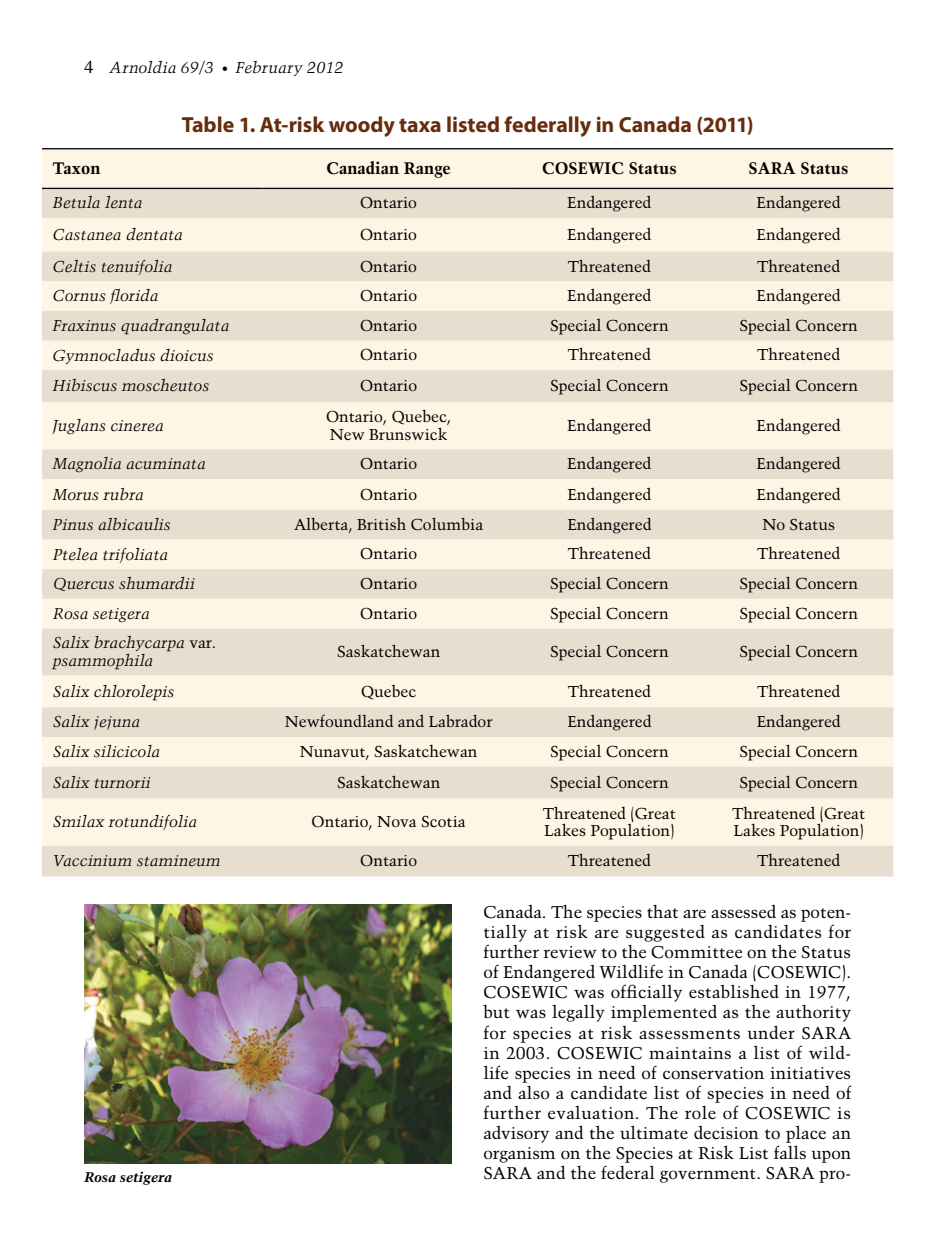
<style>
.page{position:relative;width:930px;height:1260px;background:#fff}
.page>*{position:absolute;margin:0;border:0;box-sizing:border-box;transform-origin:0 0}
.t1{font:700 21.88px "Myriad Pro";letter-spacing:-.005em;color:#672c0d}
.t2{font:16.97px/20.1px "Trump Mediaeval";letter-spacing:.01em;color:#000;text-align:justify}
.t3{font:700 16.62px "Trump Mediaeval";color:#000}
.t4{font:15.75px/17.5px "Trump Mediaeval";color:#000}
.t5{font:italic 15.75px/17.5px "Trump Mediaeval";color:#000}
.t6{font:italic 700 14px "Trump Mediaeval";color:#000}
.s1{font-style:normal;font-size:17.5px}
.s2{font-size:12.25px}
.s3{font-style:normal}
</style>
<div class="page">
<div style="left:42px;top:149px;width:851px;height:103px;background:#fff5e4"></div>
<div style="left:42px;top:189px;width:851px;height:29px;background:#e7ded0"></div>
<svg style="left:42px;top:252px;width:851px;height:625px;background:#f2e9d9"></svg>
<hr style="left:42px;top:188px;width:220px;height:1px;background:#000">
<hr style="left:262px;top:188px;width:252px;height:1px;background:#000">
<hr style="left:514px;top:188px;width:189px;height:1px;background:#000">
<hr style="left:703px;top:188px;width:190px;height:1px;background:#000">
<hr style="left:42px;top:148px;width:850px;height:1px;background:#000">
<img style="left:84px;top:905px;width:368px;height:259px">
<p class="t5" style="left:84px;top:58px;width:260px"><span class="s1">4</span> Arnoldia 69/3 <span class="s2">•</span> February 2012</p>
<h1 class="t1" style="left:182px;top:110px;width:573px">Table 1. At-risk woody taxa listed federally in Canada (2011)</h1>
<p class="t3" style="left:52px;top:158px;width:49px">Taxon</p>
<p class="t3" style="left:326px;top:158px;width:126px">Canadian Range</p>
<p class="t3" style="left:541px;top:158px;width:136px">COSEWIC Status</p>
<p class="t3" style="left:748px;top:158px;width:101px">SARA Status</p>
<p class="t5" style="left:52px;top:194px;width:92px">Betula lenta</p>
<p class="t4" style="left:360px;top:194px;width:58px">Ontario</p>
<p class="t4" style="left:567px;top:194px;width:86px">Endangered</p>
<p class="t4" style="left:756px;top:194px;width:86px">Endangered</p>
<p class="t5" style="left:53px;top:226px;width:132px">Castanea dentata</p>
<p class="t4" style="left:360px;top:226px;width:58px">Ontario</p>
<p class="t4" style="left:567px;top:226px;width:86px">Endangered</p>
<p class="t4" style="left:756px;top:226px;width:86px">Endangered</p>
<p class="t5" style="left:53px;top:257px;width:121px">Celtis tenuifolia</p>
<p class="t4" style="left:360px;top:257px;width:58px">Ontario</p>
<p class="t4" style="left:567px;top:257px;width:85px">Threatened</p>
<p class="t4" style="left:756px;top:257px;width:85px">Threatened</p>
<p class="t5" style="left:53px;top:287px;width:108px">Cornus florida</p>
<p class="t4" style="left:360px;top:287px;width:58px">Ontario</p>
<p class="t4" style="left:567px;top:287px;width:86px">Endangered</p>
<p class="t4" style="left:756px;top:287px;width:86px">Endangered</p>
<p class="t5" style="left:53px;top:316px;width:178px">Fraxinus quadrangulata</p>
<p class="t4" style="left:360px;top:316px;width:58px">Ontario</p>
<p class="t4" style="left:550px;top:316px;width:120px">Special Concern</p>
<p class="t4" style="left:739px;top:316px;width:120px">Special Concern</p>
<p class="t5" style="left:53px;top:346px;width:162px">Gymnocladus dioicus</p>
<p class="t4" style="left:360px;top:346px;width:58px">Ontario</p>
<p class="t4" style="left:567px;top:346px;width:85px">Threatened</p>
<p class="t4" style="left:756px;top:346px;width:85px">Threatened</p>
<p class="t5" style="left:53px;top:377px;width:158px">Hibiscus moscheutos</p>
<p class="t4" style="left:360px;top:377px;width:58px">Ontario</p>
<p class="t4" style="left:550px;top:377px;width:120px">Special Concern</p>
<p class="t4" style="left:739px;top:377px;width:120px">Special Concern</p>
<p class="t5" style="left:53px;top:416px;width:113px">Juglans cinerea</p>
<p class="t4" style="left:326px;top:408px;width:127px">Ontario, Quebec,<br>New Brunswick</p>
<p class="t4" style="left:567px;top:416px;width:86px">Endangered</p>
<p class="t4" style="left:756px;top:416px;width:86px">Endangered</p>
<p class="t5" style="left:53px;top:455px;width:155px">Magnolia acuminata</p>
<p class="t4" style="left:360px;top:455px;width:58px">Ontario</p>
<p class="t4" style="left:567px;top:455px;width:86px">Endangered</p>
<p class="t4" style="left:756px;top:455px;width:86px">Endangered</p>
<p class="t5" style="left:53px;top:485px;width:93px">Morus rubra</p>
<p class="t4" style="left:360px;top:485px;width:58px">Ontario</p>
<p class="t4" style="left:567px;top:485px;width:86px">Endangered</p>
<p class="t4" style="left:756px;top:485px;width:86px">Endangered</p>
<p class="t5" style="left:53px;top:515px;width:120px">Pinus albicaulis</p>
<p class="t4" style="left:294px;top:515px;width:191px">Alberta, British Columbia</p>
<p class="t4" style="left:567px;top:515px;width:86px">Endangered</p>
<p class="t4" style="left:762px;top:515px;width:74px">No Status</p>
<p class="t5" style="left:53px;top:545px;width:117px">Ptelea trifoliata</p>
<p class="t4" style="left:360px;top:545px;width:58px">Ontario</p>
<p class="t4" style="left:567px;top:545px;width:85px">Threatened</p>
<p class="t4" style="left:757px;top:545px;width:85px">Threatened</p>
<p class="t5" style="left:53px;top:575px;width:144px">Quercus shumardii</p>
<p class="t4" style="left:360px;top:575px;width:58px">Ontario</p>
<p class="t4" style="left:550px;top:575px;width:120px">Special Concern</p>
<p class="t4" style="left:739px;top:575px;width:120px">Special Concern</p>
<p class="t5" style="left:53px;top:604px;width:99px">Rosa setigera</p>
<p class="t4" style="left:360px;top:604px;width:58px">Ontario</p>
<p class="t4" style="left:550px;top:604px;width:120px">Special Concern</p>
<p class="t4" style="left:739px;top:604px;width:120px">Special Concern</p>
<p class="t5" style="left:53px;top:634px;width:165px">Salix brachycarpa <span class="s3">var. </span>psammophila</p>
<p class="t4" style="left:337px;top:643px;width:105px">Saskatchewan</p>
<p class="t4" style="left:550px;top:643px;width:120px">Special Concern</p>
<p class="t4" style="left:739px;top:643px;width:120px">Special Concern</p>
<p class="t5" style="left:53px;top:682px;width:123px">Salix chlorolepis</p>
<p class="t4" style="left:361px;top:682px;width:57px">Quebec</p>
<p class="t4" style="left:567px;top:682px;width:85px">Threatened</p>
<p class="t4" style="left:757px;top:682px;width:85px">Threatened</p>
<p class="t5" style="left:53px;top:713px;width:89px">Salix jejuna</p>
<p class="t4" style="left:285px;top:713px;width:209px">Newfoundland and Labrador</p>
<p class="t4" style="left:567px;top:713px;width:86px">Endangered</p>
<p class="t4" style="left:756px;top:713px;width:86px">Endangered</p>
<p class="t5" style="left:53px;top:743px;width:109px">Salix silicicola</p>
<p class="t4" style="left:300px;top:743px;width:179px">Nunavut, Saskatchewan</p>
<p class="t4" style="left:550px;top:743px;width:120px">Special Concern</p>
<p class="t4" style="left:739px;top:743px;width:120px">Special Concern</p>
<p class="t5" style="left:53px;top:773px;width:100px">Salix turnorii</p>
<p class="t4" style="left:337px;top:773px;width:105px">Saskatchewan</p>
<p class="t4" style="left:550px;top:773px;width:120px">Special Concern</p>
<p class="t4" style="left:739px;top:773px;width:120px">Special Concern</p>
<p class="t5" style="left:53px;top:813px;width:146px">Smilax rotundifolia</p>
<p class="t4" style="left:311px;top:813px;width:156px">Ontario, Nova Scotia</p>
<p class="t4" style="left:542px;top:804px;width:135px">Threatened (Great<br>Lakes Population)</p>
<p class="t4" style="left:732px;top:804px;width:135px">Threatened (Great<br>Lakes Population)</p>
<p class="t5" style="left:53px;top:852px;width:169px">Vaccinium stamineum</p>
<p class="t4" style="left:360px;top:852px;width:58px">Ontario</p>
<p class="t4" style="left:567px;top:852px;width:85px">Threatened</p>
<p class="t4" style="left:757px;top:852px;width:85px">Threatened</p>
<p class="t6" style="left:84px;top:1168px;width:89px">Rosa setigera</p>
<p class="t2" style="left:483px;top:902px;width:369px">Canada. The species that are assessed as poten&shy;tially at risk are suggested as candidates for further review to the Committee on the Status of Endangered Wildlife in Canada (COSEWIC).<br>COSEWIC was officially established in 1977, but was legally implemented as the authority for species at risk assessments under SARA in 2003. COSEWIC maintains a list of wild&shy;life species in need of conservation initiatives and also a candidate list of species in need of further evaluation. The role of COSEWIC is advisory and the ultimate decision to place an organism on the Species at Risk List falls upon SARA and the federal government. SARA pro-</p>
</div>
